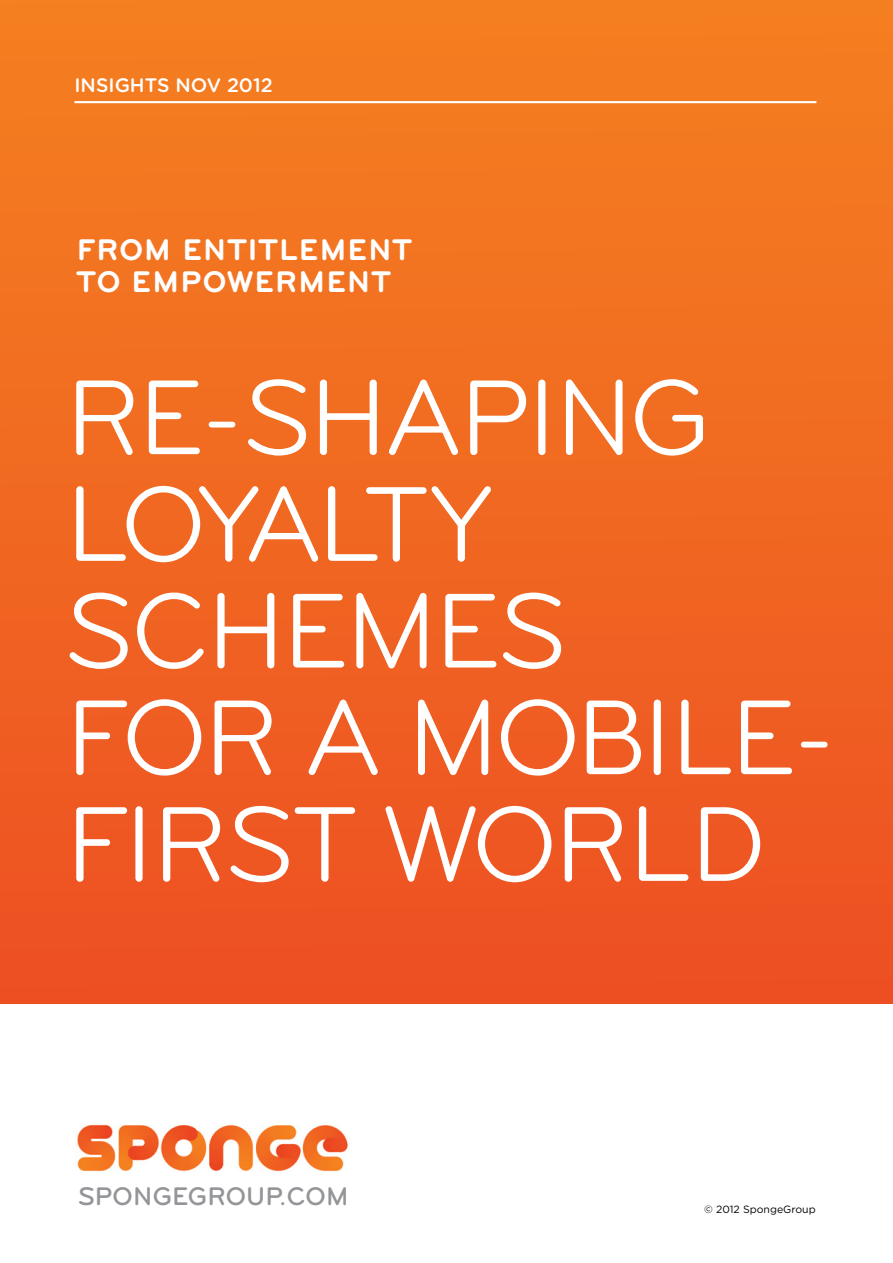
<style>
.page{position:relative;width:893px;height:1263px;background:#fff}
.page>*{position:absolute;margin:0;border:0;box-sizing:border-box;transform-origin:0 0}
.t1{font:110.55px/106.6px "Bryant";letter-spacing:-.04em;color:#fff}
.t2{font:700 31.05px/32.2px "Bryant";letter-spacing:.025em;color:#fff}
.t3{font:500 26.55px "Bryant";letter-spacing:-.01em;color:#939598}
.t4{font:500 19.5px "Gotham Rounded";color:#fff}
.t5{font:10.5px "Gotham Rounded";color:#000}
</style>
<div class="page">
<div style="left:0;top:0;width:893px;height:1003px;background:linear-gradient(to bottom,#f48020,#ed4f22)"></div>
<hr style="left:74px;top:101px;width:742px;height:2px;background:#fff">
<img style="left:77px;top:1124px;width:271px;height:47px">
<p class="t4" style="left:74px;top:71px;width:200px">INSIGHTS NOV 2012</p>
<p class="t2" style="left:77px;top:233px;width:337px">FROM ENTITLEMENT<br>TO EMPOWERMENT</p>
<p class="t1" style="left:65px;top:364px;width:775px">RE-SHAPING<br>LOYALTY<br>SCHEMES<br>FOR A MOBILE-<br>FIRST WORLD</p>
<p class="t3" style="left:77px;top:1181px;width:273px">SPONGEGROUP.COM</p>
<p class="t5" style="left:704px;top:1202px;width:113px">© 2012 SpongeGroup</p>
</div>
